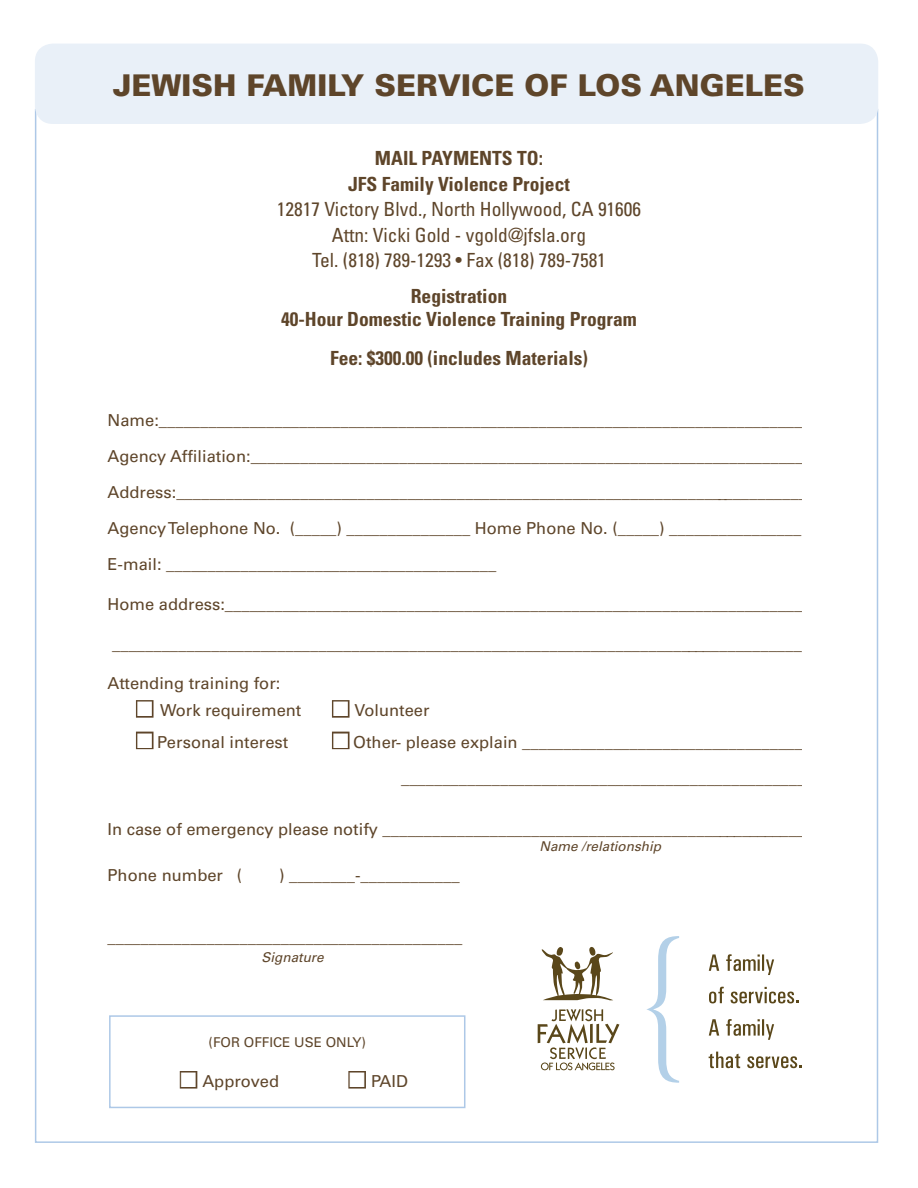
<style>
.page{position:relative;width:918px;height:1188px;background:#fff}
.page>*{position:absolute;margin:0;border:0;box-sizing:border-box;transform-origin:0 0}
.t1{font:900 30px "Univers";color:#5e452a}
.t2{font:700 condensed 19.5px "Univers";color:#5e452a}
.t3{font:condensed 19.5px "Univers";color:#5e452a}
.t4{font:16.5px "Univers";color:#5e452a}
.t5{font:italic 13.5px "Univers";color:#5e452a}
.t6{font:13.5px "Univers";color:#5e452a}
.s1{color:#fff}
</style>
<div class="page">
<div style="left:35px;top:44px;width:843px;height:80px;background:#e9f0f8;border-radius:18px"></div>
<div style="left:136px;top:700px;width:18px;height:18px;border:3px solid #5e452a"></div>
<div style="left:332px;top:700px;width:18px;height:18px;border:3px solid #5e452a"></div>
<div style="left:136px;top:732px;width:18px;height:17px;border:3px solid #5e452a"></div>
<div style="left:332px;top:732px;width:18px;height:17px;border:3px solid #5e452a"></div>
<div style="left:180px;top:1071px;width:17px;height:18px;border:3px solid #5e452a"></div>
<div style="left:348px;top:1071px;width:18px;height:18px;border:3px solid #5e452a"></div>
<div style="left:109px;top:1015px;width:356px;height:93px;border:2px solid #adc8e7"></div>
<svg style="left:646px;top:936px;width:33px;height:147px"></svg>
<svg style="left:709px;top:954px;width:10px;height:17px"></svg>
<svg style="left:726px;top:954px;width:48px;height:21px"></svg>
<svg style="left:709px;top:987px;width:15px;height:16px"></svg>
<svg style="left:731px;top:987px;width:68px;height:16px"></svg>
<svg style="left:709px;top:1019px;width:10px;height:17px"></svg>
<svg style="left:726px;top:1019px;width:48px;height:21px"></svg>
<svg style="left:709px;top:1052px;width:31px;height:16px"></svg>
<svg style="left:747px;top:1056px;width:55px;height:12px"></svg>
<svg style="left:542px;top:947px;width:71px;height:53px"></svg>
<svg style="left:538px;top:1009px;width:81px;height:61px"></svg>
<p class="t1" style="left:113px;top:66px;width:693px">JEWISH FAMILY SERVICE OF LOS ANGELES</p>
<p class="t2" style="left:375px;top:146px;width:170px">MAIL PAYMENTS TO:</p>
<p class="t2" style="left:348px;top:172px;width:223px">JFS Family Violence Project</p>
<p class="t3" style="left:277px;top:197px;width:366px">12817 Victory Blvd., North Hollywood, CA 91606</p>
<p class="t3" style="left:332px;top:222px;width:256px">Attn: Vicki Gold - vgold@jfsla.org</p>
<p class="t3" style="left:312px;top:248px;width:295px">Tel. (818) 789-1293 • Fax (818) 789-7581</p>
<p class="t2" style="left:411px;top:284px;width:98px">Registration</p>
<p class="t2" style="left:281px;top:308px;width:357px">40-Hour Domestic Violence Training Program</p>
<p class="t2" style="left:330px;top:346px;width:259px">Fee: $300.00 (includes Materials)</p>
<p class="t4" style="left:108px;top:411px;width:696px">Name:______________________________________________________________________________</p>
<p class="t4" style="left:108px;top:447px;width:697px">Agency Affiliation:___________________________________________________________________</p>
<p class="t4" style="left:108px;top:483px;width:701px">Address:_____________________________________________________________________________</p>
<p class="t4" style="left:108px;top:519px;width:695px">Agency Telephone No. (_____) _______________ Home Phone No. (_____) ________________</p>
<p class="t4" style="left:108px;top:555px;width:390px">E-mail: ________________________________________</p>
<p class="t4" style="left:108px;top:594px;width:705px">Home address:_______________________________________________________________________</p>
<p class="t4" style="left:112px;top:634px;width:699px">_____________________________________________________________________________________</p>
<p class="t4" style="left:108px;top:674px;width:174px">Attending training for:</p>
<p class="t4" style="left:137px;top:701px;width:166px"><span class="s1">■</span> Work requirement</p>
<p class="t4" style="left:333px;top:701px;width:98px"><span class="s1">■</span> Volunteer</p>
<p class="t4" style="left:137px;top:732px;width:153px"><span class="s1">■</span> Personal interest</p>
<p class="t4" style="left:333px;top:732px;width:480px"><span class="s1">■</span> Other- please explain ___________________________________</p>
<p class="t4" style="left:401px;top:768px;width:414px">__________________________________________________</p>
<p class="t4" style="left:108px;top:819px;width:715px">In case of emergency please notify ______________________________________________________</p>
<p class="t5" style="left:540px;top:838px;width:123px">Name /relationship</p>
<p class="t4" style="left:108px;top:866px;width:136px">Phone number (</p>
<p class="t4" style="left:279px;top:866px;width:182px">) ________-____________</p>
<p class="t4" style="left:108px;top:927px;width:356px">___________________________________________</p>
<p class="t5" style="left:261px;top:950px;width:64px">Signature</p>
<p class="t6" style="left:209px;top:1034px;width:159px">(FOR OFFICE USE ONLY)</p>
<p class="t4" style="left:181px;top:1071px;width:100px"><span class="s1">■</span> Approved</p>
<p class="t4" style="left:349px;top:1071px;width:60px"><span class="s1">■</span> PAID</p>
</div>
